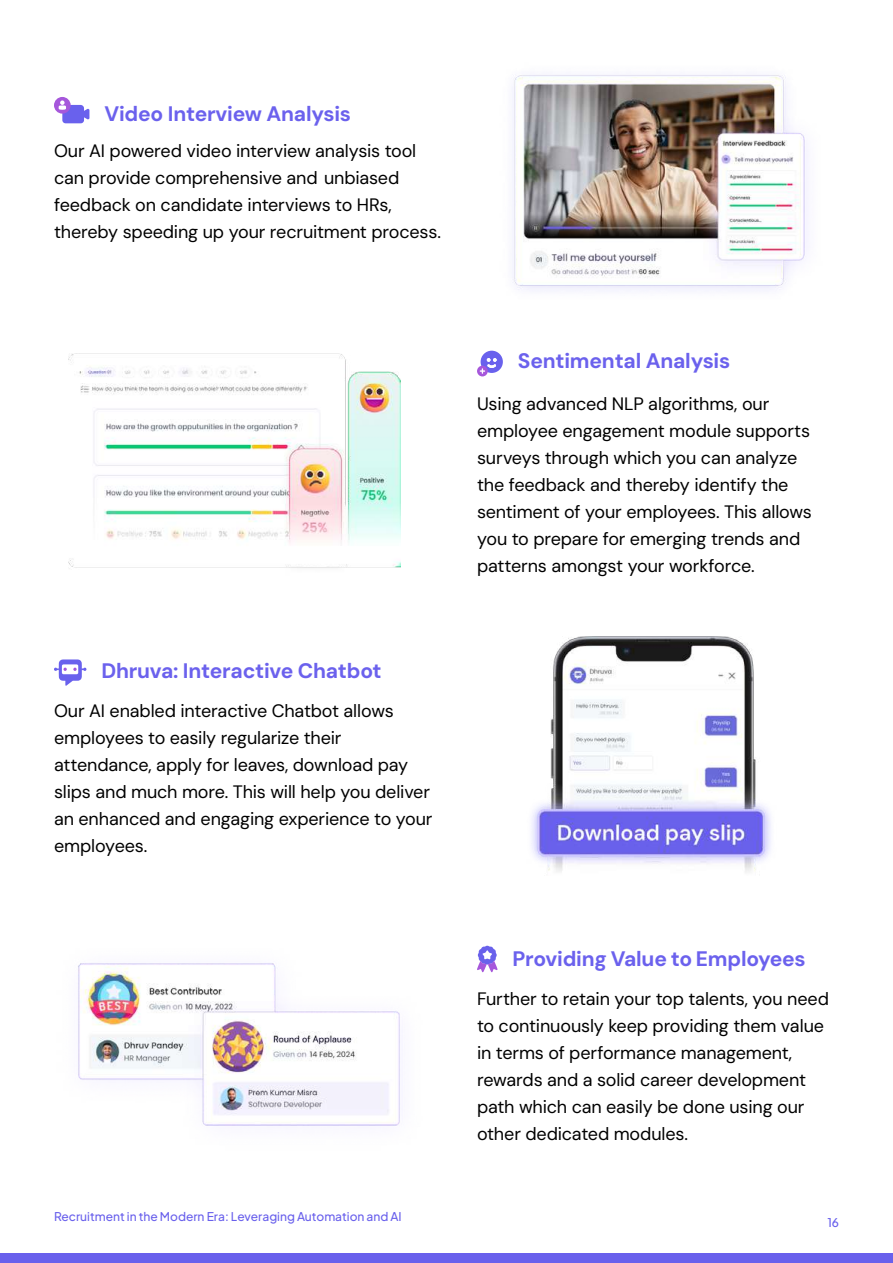
<style>
.page{position:relative;width:893px;height:1263px;background:#fff}
.page>*{position:absolute;margin:0;border:0;box-sizing:border-box;transform-origin:0 0}
.t1{font:700 21px "DM Sans";letter-spacing:-.01em;color:#6b61ed}
.t2{font:18px/27px "DM Sans";letter-spacing:-.01em;color:#000}
.t3{font:500 12px "Plus Jakarta Sans";color:#6960ec}
</style>
<div class="page">
<div style="left:0;top:1253px;width:893px;height:10px;background:#6960ec"></div>
<svg style="left:54px;top:659px;width:32px;height:27px"></svg>
<div style="left:62px;top:105px;width:22px;height:18px;background:#6961ed;border-radius:3px"></div>
<svg style="left:84px;top:109px;width:5px;height:11px"></svg>
<div style="left:54px;top:97px;width:17px;height:17px;background:#a657db;border-radius:50%"></div>
<svg style="left:59px;top:100px;width:7px;height:10px"></svg>
<div style="left:477px;top:366px;width:11px;height:10px;background:#a657db;border-radius:50%"></div>
<svg style="left:480px;top:351px;width:23px;height:23px"></svg>
<svg style="left:477px;top:945px;width:20px;height:27px"></svg>
<img style="left:512px;top:75px;width:293px;height:216px">
<img style="left:68px;top:354px;width:332px;height:215px">
<img style="left:531px;top:636px;width:240px;height:236px">
<img style="left:78px;top:963px;width:322px;height:163px">
<p class="t1" style="left:104px;top:100px;width:248px">Video Interview Analysis</p>
<p class="t2" style="left:54px;top:138px;width:388px">Our AI powered video interview analysis tool can provide comprehensive and unbiased feedback on candidate interviews to HRs, thereby speeding up your recruitment process.</p>
<p class="t1" style="left:101px;top:657px;width:282px">Dhruva: Interactive Chatbot</p>
<p class="t2" style="left:54px;top:697px;width:380px">Our AI enabled interactive Chatbot allows employees to easily regularize their attendance, apply for leaves, download pay slips and much more. This will help you deliver an enhanced and engaging experience to your employees.</p>
<p class="t1" style="left:518px;top:348px;width:214px">Sentimental Analysis</p>
<p class="t2" style="left:477px;top:390px;width:336px">Using advanced NLP algorithms, our employee engagement module supports surveys through which you can analyze the feedback and thereby identify the sentiment of your employees. This allows you to prepare for emerging trends and patterns amongst your workforce.</p>
<p class="t1" style="left:512px;top:946px;width:295px">Providing Value to Employees</p>
<p class="t2" style="left:477px;top:985px;width:353px">Further to retain your top talents, you need to continuously keep providing them value in terms of performance management, rewards and a solid career development path which can easily be done using our other dedicated modules.</p>
<p class="t3" style="left:54px;top:1207px;width:349px">Recruitment in the Modern Era: Leveraging Automation and AI</p>
<p class="t3" style="left:827px;top:1212px;width:13px">16</p>
</div>
